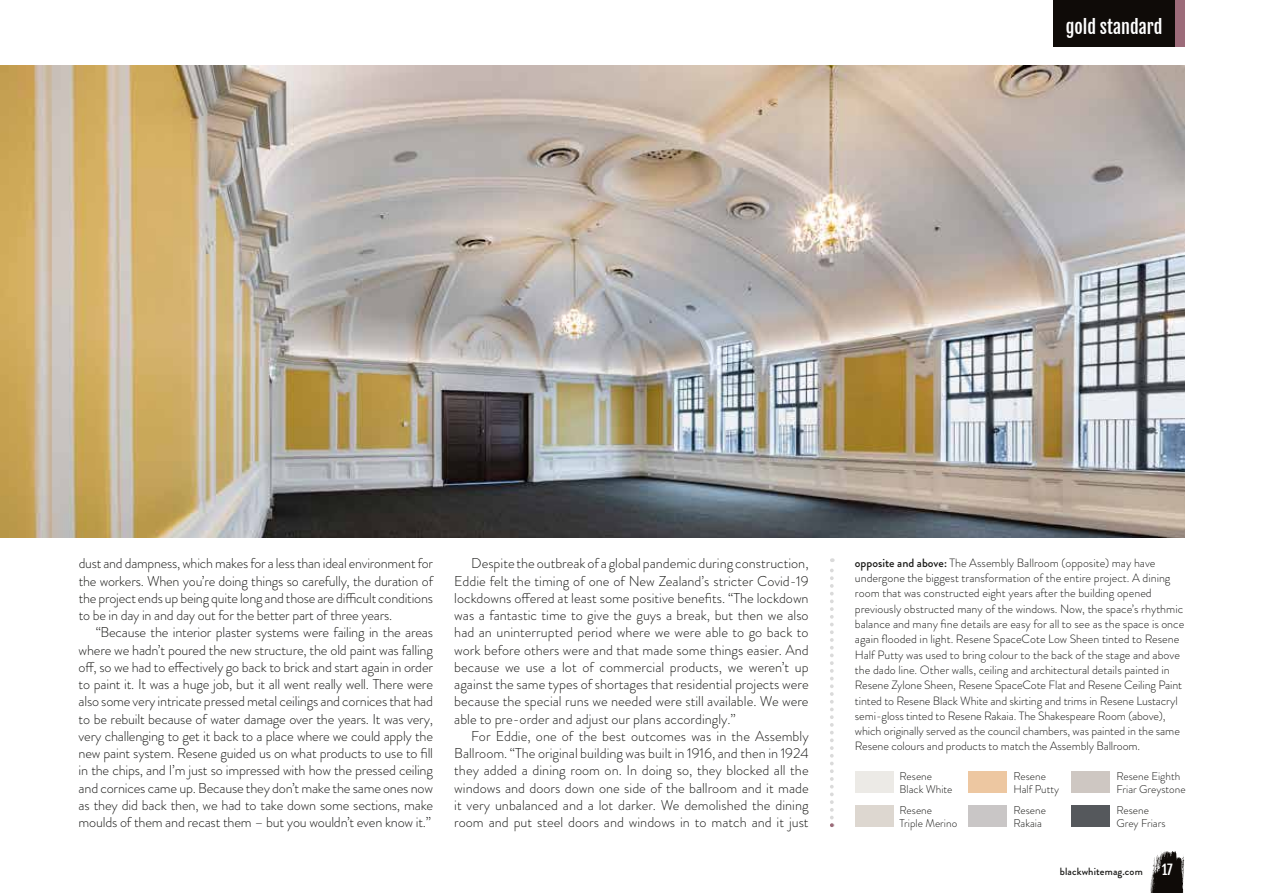
<style>
.page{position:relative;width:1263px;height:893px;background:#fff}
.page>*{position:absolute;margin:0;border:0;box-sizing:border-box;transform-origin:0 0}
.t1{font:18px "Fjalla One";color:#fff}
.t2{font:300 14.25px/17.2px "Brandon Grotesque";letter-spacing:-.015em;color:#1a1a18;text-align:justify}
.t3{font:13.5px "Fjalla One";color:#fff}
.t4{font:300 12px/15.3px "Brandon Grotesque";color:#1a1a18}
.t5{font:300 11.25px/12.8px "Brandon Grotesque";color:#1a1a18}
.t6{font:500 10.5px "Brandon Grotesque";letter-spacing:.01em;color:#1a1a18}
.s1{font-weight:500}
</style>
<div class="page">
<svg style="left:830px;top:558px;width:4px;height:269px"></svg>
<div style="left:1072px;top:806px;width:38px;height:21px;background:#55585c"></div>
<div style="left:1072px;top:772px;width:38px;height:21px;background:#cec7c2"></div>
<div style="left:855px;top:806px;width:38px;height:21px;background:#ddd7d0"></div>
<div style="left:855px;top:772px;width:38px;height:21px;background:#eceae6"></div>
<img style="left:1px;top:66px;width:1183px;height:471px">
<img style="left:0;top:66px;width:1px;height:471px">
<div style="left:969px;top:806px;width:38px;height:21px;background:#c9c6c6"></div>
<div style="left:969px;top:772px;width:38px;height:21px;background:#edc7a1"></div>
<svg style="left:1150px;top:851px;width:35px;height:42px"></svg>
<div style="left:1053px;top:0;width:122px;height:47px;background:#0f0b08"></div>
<div style="left:1175px;top:0;width:9px;height:47px;background:#9c6b79"></div>
<p class="t1" style="left:1066px;top:16px;width:98px">gold standard</p>
<p class="t2" style="left:79px;top:555px;width:356px">dust and dampness, which makes for a less than ideal environment for the workers. When you’re doing things so carefully, the duration of the project ends up being quite long and those are difficult conditions to be in day in and day out for the better part of three years.</p>
<p class="t2" style="left:79px;top:624px;width:356px;text-indent:17px">“Because the interior plaster systems were failing in the areas where we hadn’t poured the new structure, the old paint was falling off, so we had to effectively go back to brick and start again in order to paint it. It was a huge job, but it all went really well. There were also some very intricate pressed metal ceilings and cornices that had to be rebuilt because of water damage over the years. It was very, very challenging to get it back to a place where we could apply the new paint system. Resene guided us on what products to use to fill in the chips, and I’m just so impressed with how the pressed ceiling and cornices came up. Because they don’t make the same ones now as they did back then, we had to take down some sections, make moulds of them and recast them – but you wouldn’t even know it.”</p>
<p class="t2" style="left:454px;top:555px;width:356px;text-indent:17px">Despite the outbreak of a global pandemic during construction, Eddie felt the timing of one of New Zealand’s stricter Covid-19 lockdowns offered at least some positive benefits. “The lockdown was a fantastic time to give the guys a break, but then we also had an uninterrupted period where we were able to go back to work before others were and that made some things easier. And because we use a lot of commercial products, we weren’t up against the same types of shortages that residential projects were because the special runs we needed were still available. We were able to pre-order and adjust our plans accordingly.”</p>
<p class="t2" style="left:454px;top:727px;width:356px;text-indent:17px">For Eddie, one of the best outcomes was in the Assembly Ballroom. “The original building was built in 1916, and then in 1924 they added a dining room on. In doing so, they blocked all the windows and doors down one side of the ballroom and it made it very unbalanced and a lot darker. We demolished the dining room and put steel doors and windows in to match and it just</p>
<p class="t4" style="left:855px;top:555px;width:331px"><span class="s1">opposite and above:</span> The Assembly Ballroom (opposite) may have undergone the biggest transformation of the entire project. A dining room that was constructed eight years after the building opened previously obstructed many of the windows. Now, the space’s rhythmic balance and many fine details are easy for all to see as the space is once again flooded in light. Resene SpaceCote Low Sheen tinted to Resene Half Putty was used to bring colour to the back of the stage and above the dado line. Other walls, ceiling and architectural details painted in Resene Zylone Sheen, Resene SpaceCote Flat and Resene Ceiling Paint tinted to Resene Black White and skirting and trims in Resene Lustacryl semi-gloss tinted to Resene Rakaia. The Shakespeare Room (above), which originally served as the council chambers, was painted in the same Resene colours and products to match the Assembly Ballroom.</p>
<p class="t5" style="left:899px;top:770px;width:54px">Resene<br>Black White</p>
<p class="t5" style="left:899px;top:804px;width:59px">Resene<br>Triple Merino</p>
<p class="t5" style="left:1013px;top:770px;width:47px">Resene<br>Half Putty</p>
<p class="t5" style="left:1013px;top:804px;width:34px">Resene<br>Rakaia</p>
<p class="t5" style="left:1116px;top:770px;width:71px">Resene Eighth<br>Friar Greystone</p>
<p class="t5" style="left:1116px;top:804px;width:51px">Resene<br>Grey Friars</p>
<p class="t6" style="left:1060px;top:864px;width:84px">blackwhitemag.com</p>
<p class="t3" style="left:1162px;top:861px;width:13px">17</p>
</div>
